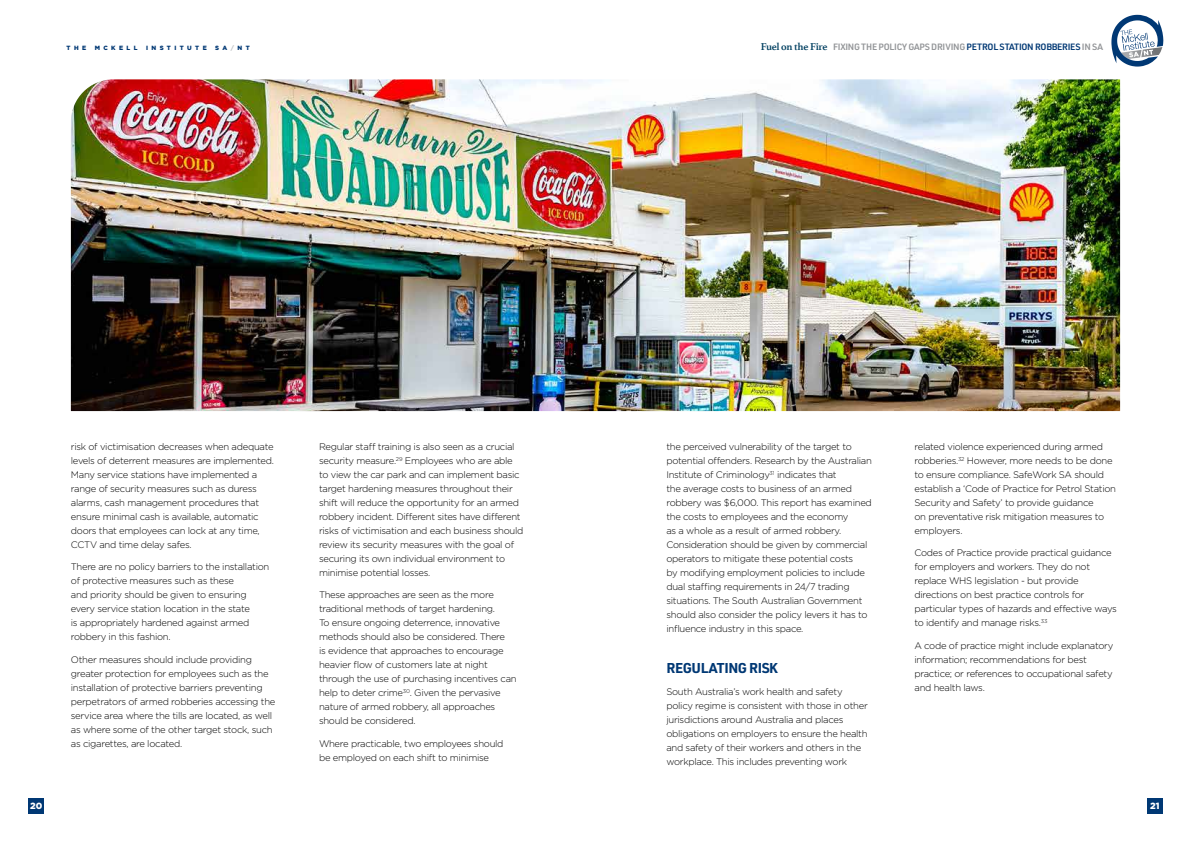
<style>
.page{position:relative;width:1191px;height:842px;background:#fff}
.page>*{position:absolute;margin:0;border:0;box-sizing:border-box;transform-origin:0 0}
.t1{font:700 14px "URWDIN";letter-spacing:-.03em;color:#003874}
.t2{font:300 9.5px/14px "Gotham";letter-spacing:-.03em;color:#000}
.t3{font:600 9px "URWDIN";letter-spacing:-.03em;color:#939598}
.t4{font:900 9px "Gotham";color:#fff}
.t5{font:900 6.1px "Gotham";letter-spacing:.56em;color:#003874}
.s1{color:#c0c2c4}
.s2{font-family:"Athelas";font-weight:700;font-size:10.5px;color:#003f60}
.s3{color:#003874}
</style>
<div class="page">
<div style="left:1147px;top:798px;width:15px;height:16px;background:#003874"></div>
<div style="left:28px;top:798px;width:16px;height:16px;background:#003874"></div>
<svg style="left:1111px;top:15px;width:52px;height:52px"></svg>
<img style="left:71px;top:79px;width:1049px;height:332px">
<p class="t5" style="left:67px;top:43px;width:21px">THE</p>
<p class="t5" style="left:95px;top:43px;width:44px">MCKELL</p>
<p class="t5" style="left:146px;top:43px;width:62px">INSTITUTE</p>
<p class="t5" style="left:215px;top:43px;width:36px">SA<span class="s1">/</span>NT</p>
<p class="t3" style="left:760px;top:41px;width:344px"><span class="s2">Fuel on the Fire</span> FIXING THE POLICY GAPS DRIVING <span class="s3">PETROL STATION ROBBERIES</span> IN SA</p>
<p class="t4" style="left:30px;top:800px;width:14px">20</p>
<p class="t2" style="left:71px;top:439px;width:204px">risk of victimisation decreases when adequate levels of deterrent measures are implemented.<br>Many service stations have implemented a range of security measures such as duress alarms, cash management procedures that ensure minimal cash is available, automatic doors that employees can lock at any time, CCTV and time delay safes.</p>
<p class="t2" style="left:71px;top:560px;width:200px">There are no policy barriers to the installation of protective measures such as these<br>and priority should be given to ensuring every service station location in the state<br>is appropriately hardened against armed robbery in this fashion.</p>
<p class="t2" style="left:71px;top:652px;width:206px">Other measures should include providing greater protection for employees such as the installation of protective barriers preventing perpetrators of armed robberies accessing the service area where the tills are located, as well as where some of the other target stock, such as cigarettes, are located.</p>
<p class="t2" style="left:319px;top:439px;width:206px">Regular staff training is also seen as a crucial security measure.<sup>29</sup> Employees who are able to view the car park and can implement basic target hardening measures throughout their shift will reduce the opportunity for an armed robbery incident. Different sites have different risks of victimisation and each business should review its security measures with the goal of securing its own individual environment to minimise potential losses.</p>
<p class="t2" style="left:319px;top:588px;width:199px">These approaches are seen as the more traditional methods of target hardening.<br>To ensure ongoing deterrence, innovative methods should also be considered. There<br>is evidence that approaches to encourage heavier flow of customers late at night through the use of purchasing incentives can help to deter crime<sup>30</sup>. Given the pervasive nature of armed robbery, all approaches should be considered.</p>
<p class="t2" style="left:319px;top:736px;width:186px">Where practicable, two employees should be employed on each shift to minimise</p>
<p class="t2" style="left:666px;top:439px;width:207px">the perceived vulnerability of the target to potential offenders. Research by the Australian Institute of Criminology<sup>31</sup> indicates that<br>the average costs to business of an armed robbery was $6,000. This report has examined the costs to employees and the economy<br>as a whole as a result of armed robbery.<br>Consideration should be given by commercial operators to mitigate these potential costs<br>by modifying employment policies to include dual staffing requirements in 24/7 trading situations. The South Australian Government should also consider the policy levers it has to influence industry in this space.</p>
<h1 class="t1" style="left:666px;top:658px;width:113px">REGULATING RISK</h1>
<p class="t2" style="left:666px;top:684px;width:203px">South Australia’s work health and safety policy regime is consistent with those in other jurisdictions around Australia and places obligations on employers to ensure the health and safety of their workers and others in the workplace. This includes preventing work</p>
<p class="t2" style="left:914px;top:439px;width:203px">related violence experienced during armed robberies.<sup>32</sup> However, more needs to be done to ensure compliance. SafeWork SA should establish a ‘Code of Practice for Petrol Station Security and Safety’ to provide guidance<br>on preventative risk mitigation measures to employers.</p>
<p class="t2" style="left:914px;top:546px;width:204px">Codes of Practice provide practical guidance for employers and workers. They do not replace WHS legislation - but provide directions on best practice controls for particular types of hazards and effective ways to identify and manage risks.<sup>33</sup></p>
<p class="t2" style="left:914px;top:638px;width:200px">A code of practice might include explanatory information; recommendations for best practice; or references to occupational safety and health laws.</p>
<p class="t4" style="left:1150px;top:800px;width:11px">21</p>
</div>
